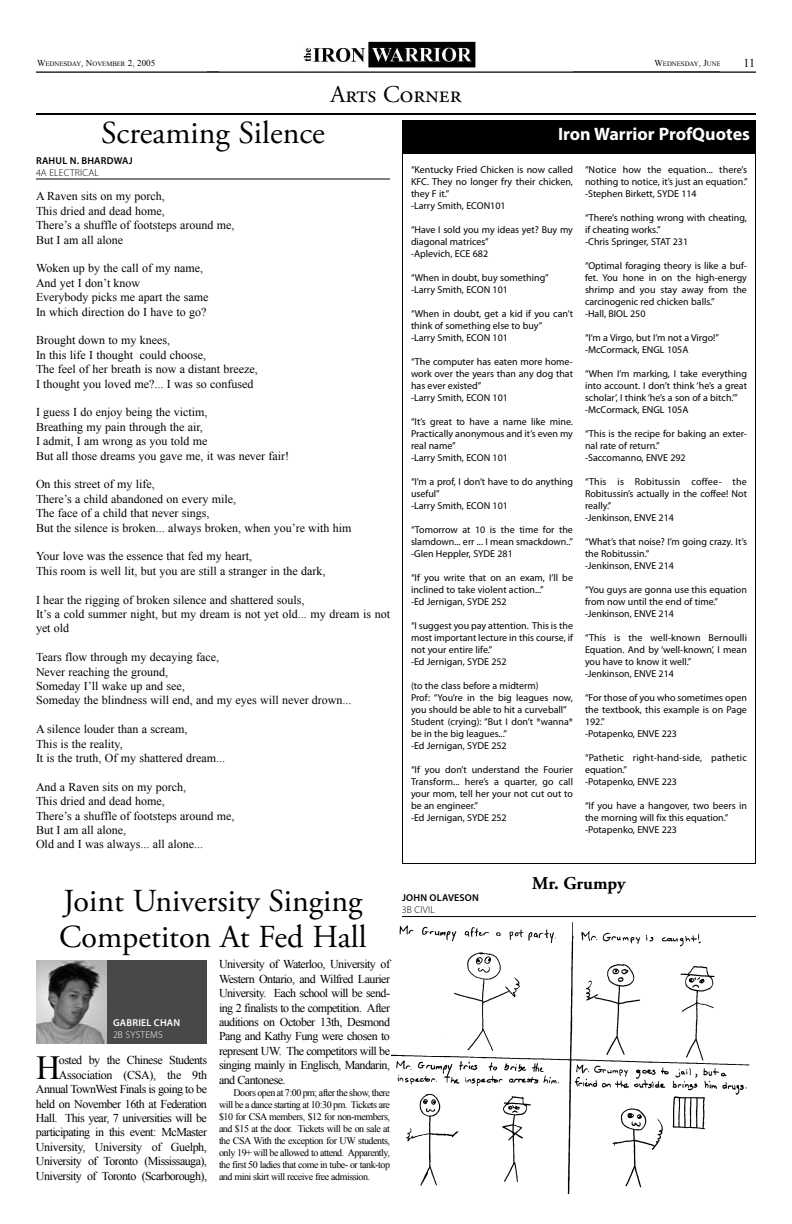
<style>
.page{position:relative;width:792px;height:1224px;background:#fff}
.page>*{position:absolute;margin:0;border:0;box-sizing:border-box;transform-origin:0 0}
.t1{font:33.7px "Times New Roman";color:#000}
.t2{font:32px "Adobe Garamond Pro";color:#000}
.t3{font:24px "Adobe Garamond Pro";color:#000}
.t4{font:700 18px "Myriad Pro";color:#fff}
.t5{font:700 18px "Adobe Garamond Pro";color:#000}
.t6{font:12px/14.4px "Times New Roman";color:#000}
.t7{font:12px/14.4px "Times New Roman";letter-spacing:-.045em;color:#000;text-align:right}
.t8{font:10px/12px "Myriad Pro";color:#000}
.t9{font:10px/12px "Times New Roman";letter-spacing:-.045em;color:#000;text-align:justify}
.t10{font:600 10px "Myriad Pro";letter-spacing:.02em;color:#000}
.t11{font:300 10px "Myriad Pro";letter-spacing:.02em;color:#000}
.t12{font:600 10px "Myriad Pro";letter-spacing:.02em;color:#fff}
.t13{font:300 10px "Myriad Pro";letter-spacing:.02em;color:#fff}
.t14{font:6.8px "Times New Roman";color:#000}
.s1{font-size:12px}
.s2{font-size:9px}
</style>
<div class="page">
<svg style="left:219px;top:41px;width:354px;height:31px"></svg>
<hr style="left:36px;top:72px;width:720px;height:1px;background:#000">
<hr style="left:36px;top:113px;width:720px;height:2px;background:#000">
<hr style="left:36px;top:178px;width:354px;height:2px;background:#000">
<div style="left:402px;top:120px;width:354px;height:34px;background:#000"></div>
<img style="left:392px;top:922px;width:358px;height:272px">
<hr style="left:402px;top:916px;width:354px;height:1px;background:#000">
<img style="left:36px;top:960px;width:71px;height:84px">
<div style="left:107px;top:960px;width:100px;height:84px;background:#484848"></div>
<p class="t14" style="left:37px;top:60px;width:120px"><span class="s1">11</span><span class="s2">W</span>EDNESDAY<span class="s2">, N</span>OVEMBER <span class="s2">2, 2005</span></p>
<p class="t14" style="left:654px;top:59px;width:102px"><span class="s2">W</span>EDNESDAY<span class="s2">, J</span>UNE <span class="s2">24, 2005</span><span class="s1">11</span></p>
<h3 class="t3" style="left:331px;top:80px;width:133px">ARTS CORNER</h3>
<h2 class="t2" style="left:101px;top:114px;width:225px">Screaming Silence</h2>
<p class="t10" style="left:36px;top:155px;width:98px">RAHUL N. BHARDWAJ</p>
<p class="t11" style="left:36px;top:167px;width:64px">4A ELECTRICAL</p>
<p class="t8" style="left:411px;top:164px;width:163px">“Kentucky Fried Chicken is now called<br>KFC. They no longer fry their chicken, they F it.”<br>-Larry Smith, ECON101</p>
<p class="t8" style="left:411px;top:224px;width:163px">“Have I sold you my ideas yet? Buy my diagonal matrices”<br>-Aplevich, ECE 682</p>
<p class="t8" style="left:411px;top:272px;width:139px">“When in doubt, buy something” -Larry Smith, ECON 101</p>
<p class="t8" style="left:411px;top:308px;width:164px">“When in doubt, get a kid if you can’t think of something else to buy”<br>-Larry Smith, ECON 101</p>
<p class="t8" style="left:411px;top:356px;width:164px">“The computer has eaten more home&shy;work over the years than any dog that has ever existed”<br>-Larry Smith, ECON 101</p>
<p class="t8" style="left:411px;top:416px;width:164px">“It’s great to have a name like mine.<br>Practically anonymous and it’s even my real name”<br>-Larry Smith, ECON 101</p>
<p class="t8" style="left:411px;top:476px;width:164px">“I’m a prof, I don’t have to do anything useful”<br>-Larry Smith, ECON 101</p>
<p class="t8" style="left:411px;top:524px;width:164px;text-align:justify">“Tomorrow at 10 is the time for the slamdown... err ... I mean smackdown..” -Glen Heppler, SYDE 281</p>
<p class="t8" style="left:411px;top:572px;width:164px">“If you write that on an exam, I’ll be inclined to take violent action...”<br>-Ed Jernigan, SYDE 252</p>
<p class="t8" style="left:411px;top:620px;width:164px">“I suggest you pay attention. This is the most important lecture in this course, if not your entire life.”<br>-Ed Jernigan, SYDE 252</p>
<p class="t8" style="left:411px;top:680px;width:163px">(to the class before a midterm)<br>Prof: “You’re in the big leagues now, you should be able to hit a curveball”<br>Student (crying): “But I don’t *wanna* be in the big leagues...”<br>-Ed Jernigan, SYDE 252</p>
<p class="t8" style="left:411px;top:764px;width:164px">“If you don’t understand the Fourier<br>Transform... here’s a quarter, go call your mom, tell her your not cut out to be an engineer.”<br>-Ed Jernigan, SYDE 252</p>
<h3 class="t4" style="left:558px;top:123px;width:193px">Iron Warrior ProfQuotes</h3>
<p class="t8" style="left:585px;top:164px;width:164px;text-align:justify">“Notice how the equation... there’s nothing to notice, it’s just an equation.” -Stephen Birkett, SYDE 114</p>
<p class="t8" style="left:585px;top:212px;width:163px">“There’s nothing wrong with cheating, if cheating works.”<br>-Chris Springer, STAT 231</p>
<p class="t8" style="left:585px;top:260px;width:164px">“Optimal foraging theory is like a buf&shy;fet. You hone in on the high-energy shrimp and you stay away from the carcinogenic red chicken balls.”<br>-Hall, BIOL 250</p>
<p class="t8" style="left:585px;top:332px;width:136px">“I’m a Virgo, but I’m not a Virgo!” -McCormack, ENGL 105A</p>
<p class="t8" style="left:585px;top:368px;width:163px">“When I’m marking, I take everything into account. I don’t think ‘he’s a great scholar’, I think ‘he’s a son of a bitch.’” -McCormack, ENGL 105A</p>
<p class="t8" style="left:585px;top:428px;width:163px">“This is the recipe for baking an exter&shy;nal rate of return.”<br>-Saccomanno, ENVE 292</p>
<p class="t8" style="left:585px;top:476px;width:163px">“This is Robitussin coffee- the<br>Robitussin’s actually in the coffee! Not really.”<br>-Jenkinson, ENVE 214</p>
<p class="t8" style="left:585px;top:536px;width:164px">“What’s that noise? I’m going crazy. It’s the Robitussin.”<br>-Jenkinson, ENVE 214</p>
<p class="t8" style="left:585px;top:584px;width:164px">“You guys are gonna use this equation from now until the end of time.” -Jenkinson, ENVE 214</p>
<p class="t8" style="left:585px;top:632px;width:164px">“This is the well-known Bernoulli<br>Equation. And by ‘well-known’, I mean you have to know it well.”<br>-Jenkinson, ENVE 214</p>
<p class="t8" style="left:585px;top:692px;width:163px">“For those of you who sometimes open the textbook, this example is on Page<br>192.”<br>-Potapenko, ENVE 223</p>
<p class="t8" style="left:585px;top:752px;width:163px">“Pathetic right-hand-side, pathetic equation.”<br>-Potapenko, ENVE 223</p>
<p class="t8" style="left:585px;top:800px;width:163px">“If you have a hangover, two beers in the morning will fix this equation.” -Potapenko, ENVE 223</p>
<p class="t6" style="left:36px;top:189px;width:200px">A Raven sits on my porch,<br>This dried and dead home,<br>There’s a shuffle of footsteps around me,<br>But I am all alone</p>
<p class="t6" style="left:36px;top:261px;width:174px">Woken up by the call of my name,<br>And yet I don’t know<br>Everybody picks me apart the same<br>In which direction do I have to go?</p>
<p class="t6" style="left:36px;top:333px;width:223px">Brought down to my knees,<br>In this life I thought could choose,<br>The feel of her breath is now a distant breeze, I thought you loved me?... I was so confused</p>
<p class="t6" style="left:36px;top:405px;width:255px">I guess I do enjoy being the victim,<br>Breathing my pain through the air,<br>I admit, I am wrong as you told me<br>But all those dreams you gave me, it was never fair!</p>
<p class="t6" style="left:36px;top:477px;width:317px">On this street of my life,<br>There’s a child abandoned on every mile,<br>The face of a child that never sings,<br>But the silence is broken... always broken, when you’re with him</p>
<p class="t6" style="left:36px;top:549px;width:291px">Your love was the essence that fed my heart,<br>This room is well lit, but you are still a stranger in the dark,</p>
<p class="t6" style="left:36px;top:592px;width:356px">I hear the rigging of broken silence and shattered souls,<br>It’s a cold summer night, but my dream is not yet old... my dream is not yet old</p>
<p class="t6" style="left:36px;top:650px;width:317px">Tears flow through my decaying face,<br>Never reaching the ground,<br>Someday I’ll wake up and see,<br>Someday the blindness will end, and my eyes will never drown...</p>
<p class="t6" style="left:36px;top:722px;width:191px">A silence louder than a scream,<br>This is the reality,<br>It is the truth, Of my shattered dream...</p>
<p class="t6" style="left:36px;top:779px;width:200px">And a Raven sits on my porch,<br>This dried and dead home,<br>There’s a shuffle of footsteps around me,<br>But I am all alone,<br>Old and I was always... all alone...</p>
<h2 class="t2" style="left:63px;top:882px;width:301px">Joint University Singing</h2>
<h2 class="t2" style="left:59px;top:918px;width:309px">Competiton At Fed Hall</h2>
<p class="t12" style="left:113px;top:1017px;width:69px">GABRIEL CHAN</p>
<p class="t13" style="left:113px;top:1029px;width:51px">2B SYSTEMS</p>
<p class="t7" style="left:36px;top:1053px;width:173px">osted by the Chinese Students Association (CSA), the 9th Annual TownWest Finals is going to be held on November 16th at Federation Hall. This year, 7 universities will be participating in this event: McMaster University, University of Guelph, University of Toronto (Mississauga), University of Toronto (Scarborough),</p>
<h1 class="t1" style="left:36px;top:1045px;width:26px">H</h1>
<p class="t6" style="left:219px;top:957px;width:173px;text-align:justify">University of Waterloo, University of Western Ontario, and Wilfred Laurier University. Each school will be send&shy;ing 2 finalists to the competition. After auditions on October 13th, Desmond Pang and Kathy Fung were chosen to represent UW. The competitors will be singing mainly in Englisch, Mandarin, and Cantonese.</p>
<p class="t9" style="left:219px;top:1086px;width:173px;text-indent:14px">Doors open at 7:00 pm; after the show, there will be a dance starting at 10:30 pm. Tickets are $10 for CSA members, $12 for non-members, and $15 at the door. Tickets will be on sale at the CSA With the exception for UW students, only 19+ will be allowed to attend. Apparently, the first 50 ladies that come in tube- or tank-top and mini skirt will receive free admission.</p>
<p class="t10" style="left:402px;top:892px;width:78px">JOHN OLAVESON</p>
<p class="t11" style="left:402px;top:904px;width:34px">3B CIVIL</p>
<h3 class="t5" style="left:532px;top:873px;width:95px">Mr. Grumpy</h3>
</div>
